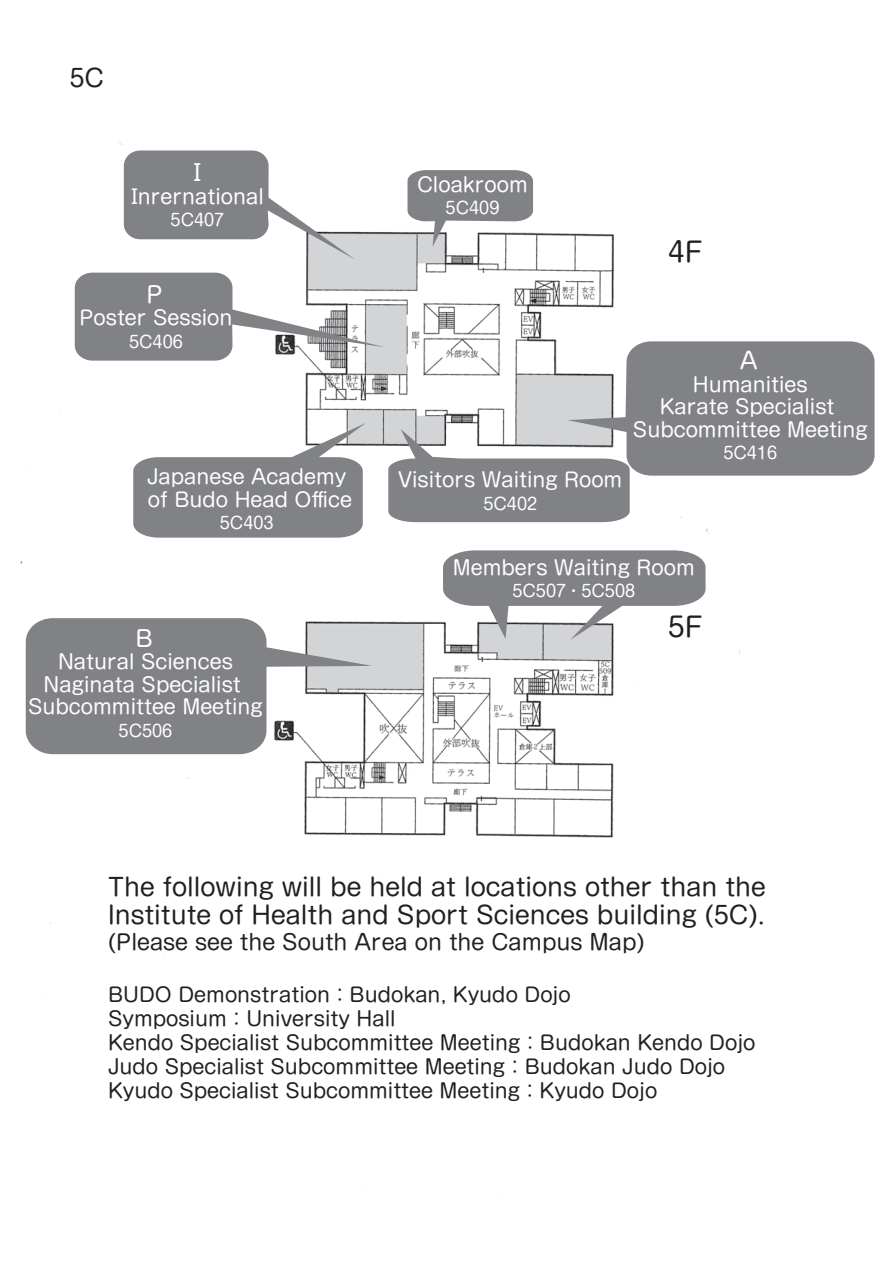
<style>
.page{position:relative;width:893px;height:1263px;background:#fff}
.page>*{position:absolute;margin:0;border:0;box-sizing:border-box;transform-origin:0 0}
.t1{font:27px "Shin M Go Pro";color:#231f20}
.t2{font:24px/28.8px "Shin M Go Pro";color:#231f20}
.t3{font:22.5px "Shin M Go Pro";color:#fff}
.t4{font:21px "Shin M Go Pro";color:#231f20}
.t5{font:19.5px/24px "Shin M Go Pro";color:#231f20}
.t6{font:19.5px/22.5px "Shin M Go Pro";color:#fff;text-align:center}
.t7{font:16.5px "Shin M Go Pro";color:#fff}
</style>
<div class="page">
<img style="left:20px;top:142px;width:855px;height:813px">
<svg style="left:26px;top:618px;width:347px;height:136px;fill:#808285"></svg>
<svg style="left:443px;top:550px;width:263px;height:90px"></svg>
<svg style="left:407px;top:170px;width:126px;height:77px"></svg>
<svg style="left:124px;top:150px;width:232px;height:110px"></svg>
<svg style="left:75px;top:273px;width:799px;height:265px"></svg>
<p class="t2" style="left:70px;top:60px;width:36px">5C</p>
<p class="t3" style="left:186px;top:154px;width:24px">Ⅰ</p>
<p class="t6" style="left:125px;top:183px;width:141px">Ⅰnrernational</p>
<p class="t7" style="left:171px;top:207px;width:55px">5C407</p>
<p class="t3" style="left:146px;top:276px;width:18px">P</p>
<p class="t6" style="left:79px;top:304px;width:155px">Poster Session</p>
<p class="t7" style="left:129px;top:328px;width:55px">5C406</p>
<p class="t6" style="left:147px;top:463px;width:206px;text-align:left">Japanese Academy of Budo Head Office</p>
<p class="t7" style="left:220px;top:510px;width:55px">5C403</p>
<p class="t3" style="left:135px;top:620px;width:19px">B</p>
<p class="t6" style="left:28px;top:648px;width:236px">Natural Sciences<br>Naginata Specialist<br>Subcommittee Meeting</p>
<p class="t7" style="left:119px;top:717px;width:55px">5C506</p>
<p class="t6" style="left:417px;top:171px;width:112px">Cloakroom</p>
<p class="t7" style="left:446px;top:195px;width:55px">5C409</p>
<h1 class="t1" style="left:668px;top:230px;width:36px">4F</h1>
<p class="t6" style="left:398px;top:466px;width:226px">Visitors Waiting Room</p>
<p class="t7" style="left:483px;top:490px;width:55px">5C402</p>
<p class="t3" style="left:740px;top:343px;width:19px">A</p>
<p class="t6" style="left:633px;top:371px;width:236px">Humanities<br>Karate Specialist<br>Subcommittee Meeting</p>
<p class="t7" style="left:723px;top:440px;width:55px">5C416</p>
<p class="t6" style="left:453px;top:554px;width:243px">Members Waiting Room</p>
<p class="t7" style="left:512px;top:577px;width:124px">5C507・5C508</p>
<h1 class="t1" style="left:668px;top:605px;width:36px">5F</h1>
<p class="t2" style="left:108px;top:869px;width:659px">The following will be held at locations other than the<br>Institute of Health and Sport Sciences building (5C).</p>
<p class="t4" style="left:108px;top:925px;width:538px">(Please see the South Area on the Campus Map)</p>
<p class="t5" style="left:108px;top:981px;width:649px">BUDO Demonstration：Budokan, Kyudo Dojo<br>Symposium：University Hall<br>Kendo Specialist Subcommittee Meeting：Budokan Kendo Dojo Judo Specialist Subcommittee Meeting：Budokan Judo Dojo Kyudo Specialist Subcommittee Meeting：Kyudo Dojo</p>
</div>
